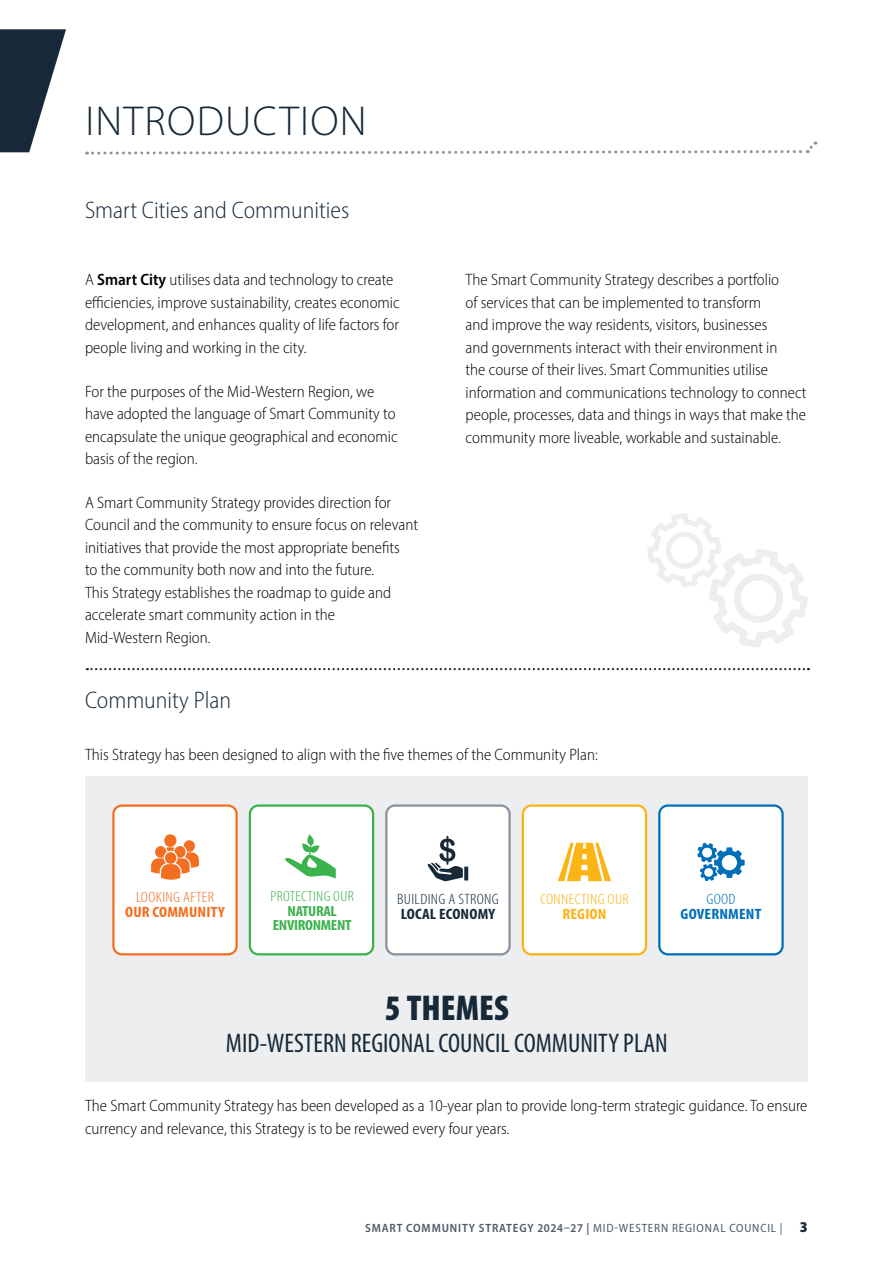
<style>
.page{position:relative;width:893px;height:1263px;background:#fff}
.page>*{position:absolute;margin:0;border:0;box-sizing:border-box;transform-origin:0 0}
.Main_Heading{font:300 42px "Myriad Pro";letter-spacing:.03em;color:#172938}
.t1{font:900 condensed 36px "Myriad Pro";color:#172938}
.t2{font:condensed 27px "Myriad Pro";color:#172938}
.Heading_2{font:300 semi-condensed 24px "Myriad Pro";color:#172938}
.Body_Copy{font:300 semi-condensed 16.5px/22.5px "Myriad Pro";color:#000}
.Goal_Headings_no_TOC{font:300 condensed 15px/15px "Myriad Pro";letter-spacing:.02em;color:#172938;scale:1.12 1}
.Goal_Headings_no_TOC-2{font:300 condensed 15px/15px "Myriad Pro";letter-spacing:.02em;color:#f36e21;text-align:center;scale:1.12 1}
.Goal_Headings_no_TOC-3{font:300 condensed 15px/15px "Myriad Pro";letter-spacing:.02em;color:#fbb416;text-align:center;scale:1.12 1}
.Goal_Headings_no_TOC-4{font:700 condensed 15px/15px "Myriad Pro";letter-spacing:.01em;color:#006fba;text-align:center;scale:1.12 1}
.Goal_Headings_no_TOC-5{font:300 condensed 14.7px/14.7px "Myriad Pro";letter-spacing:.02em;color:#3bb24b;text-align:center;scale:1.12 1}
.Goal_Headings_no_TOC-6{font:700 condensed 14.7px "Myriad Pro";letter-spacing:-.02em;color:#3bb24b;scale:1.12 1}
.t3{font:600 semi-condensed 12px "Myriad Pro";letter-spacing:.07em;color:#4e5a67}
.s1{font-weight:600}
.s2{font-weight:700}
.s3{font-weight:300}
.s4{font-weight:400}
.s5{font-weight:900;font-size:15px;color:#172938}
</style>
<div class="page">
<svg style="left:87px;top:141px;width:730px;height:14px"></svg>
<svg style="left:0;top:29px;width:66px;height:123px"></svg>
<div style="left:86px;top:777px;width:722px;height:305px;background:#eceef0"></div>
<svg style="left:87px;top:668px;width:722px;height:2px"></svg>
<div style="left:113px;top:805px;width:124px;height:149px;background:#fff;border-radius:9px"></div>
<div style="left:112px;top:804px;width:126px;height:151px;border:2px solid #f36e21;border-radius:9px"></div>
<div style="left:250px;top:805px;width:123px;height:149px;background:#fff;border-radius:9px"></div>
<div style="left:249px;top:804px;width:125px;height:151px;border:2px solid #3bb24b;border-radius:9px"></div>
<div style="left:386px;top:805px;width:124px;height:149px;background:#fff;border-radius:9px"></div>
<div style="left:385px;top:804px;width:126px;height:151px;border:2px solid #8a929d;border-radius:9px"></div>
<div style="left:523px;top:805px;width:123px;height:149px;background:#fff;border-radius:9px"></div>
<div style="left:522px;top:804px;width:125px;height:151px;border:2px solid #fbb416;border-radius:9px"></div>
<div style="left:659px;top:805px;width:124px;height:149px;background:#fff;border-radius:9px"></div>
<div style="left:658px;top:804px;width:126px;height:151px;border:2px solid #006fba;border-radius:9px"></div>
<svg style="left:285px;top:834px;width:51px;height:44px"></svg>
<svg style="left:164px;top:834px;width:13px;height:13px"></svg>
<svg style="left:151px;top:840px;width:48px;height:40px"></svg>
<svg style="left:428px;top:836px;width:40px;height:45px"></svg>
<svg style="left:558px;top:843px;width:53px;height:38px"></svg>
<svg style="left:697px;top:843px;width:48px;height:38px"></svg>
<svg style="left:647px;top:513px;width:161px;height:135px"></svg>
<p class="Main_Heading" style="left:85px;top:96px;width:283px">INTRODUCTION</p>
<p class="Heading_2" style="left:85px;top:196px;width:266px">Smart Cities and Communities</p>
<p class="Body_Copy" style="left:85px;top:268px;width:316px">A <span class="s1">Smart City</span> utilises data and technology to create efficiencies, improve sustainability, creates economic development, and enhances quality of life factors for people living and working in the city.</p>
<p class="Body_Copy" style="left:85px;top:380px;width:314px">For the purposes of the Mid-Western Region, we have adopted the language of Smart Community to encapsulate the unique geographical and economic basis of the region.</p>
<p class="Body_Copy" style="left:85px;top:491px;width:334px">A Smart Community Strategy provides direction for Council and the community to ensure focus on relevant initiatives that provide the most appropriate benefits<br>to the community both now and into the future.<br>This Strategy establishes the roadmap to guide and accelerate smart community action in the<br>Mid-Western Region.</p>
<p class="Heading_2" style="left:85px;top:685px;width:148px">Community Plan</p>
<p class="Body_Copy" style="left:466px;top:268px;width:342px">The Smart Community Strategy describes a portfolio<br>of services that can be implemented to transform<br>and improve the way residents, visitors, businesses<br>and governments interact with their environment in<br>the course of their lives. Smart Communities utilise information and communications technology to connect people, processes, data and things in ways that make the community more liveable, workable and sustainable.</p>
<p class="Body_Copy" style="left:85px;top:743px;width:514px">This Strategy has been designed to align with the five themes of the Community Plan:</p>
<p class="Goal_Headings_no_TOC-5" style="left:270px;top:889px;width:76px">PROTECTING OUR<br><span class="s2">NATURAL</span></p>
<p class="Goal_Headings_no_TOC-6" style="left:273px;top:916px;width:72px">ENVIRONMENT</p>
<p class="Goal_Headings_no_TOC-2" style="left:125px;top:890px;width:90px">LOOKING AFTER<br><span class="s2">OUR COMMUNITY</span></p>
<p class="Goal_Headings_no_TOC" style="left:397px;top:891px;width:92px">BUILDING A STRONG<br><span class="s2">LOCAL ECONOMY</span></p>
<p class="Goal_Headings_no_TOC-3" style="left:540px;top:892px;width:81px">CONNECTING OUR<br><span class="s2">REGION</span></p>
<p class="Goal_Headings_no_TOC-4" style="left:681px;top:891px;width:74px"><span class="s3">GOOD<br></span>GOVERNMENT</p>
<p class="t1" style="left:385px;top:985px;width:125px">5 THEMES</p>
<p class="t2" style="left:226px;top:1027px;width:443px">MID-WESTERN REGIONAL COUNCIL COMMUNITY PLAN</p>
<p class="Body_Copy" style="left:85px;top:1094px;width:724px">The Smart Community Strategy has been developed as a 10-year plan to provide long-term strategic guidance. To ensure currency and relevance, this Strategy is to be reviewed every four years.</p>
<p class="t3" style="left:365px;top:1220px;width:444px">SMART COMMUNITY STRATEGY 2024–27 | <span class="s4">MID-WESTERN REGIONAL COUNCIL |</span> <span class="s5">3</span></p>
</div>
